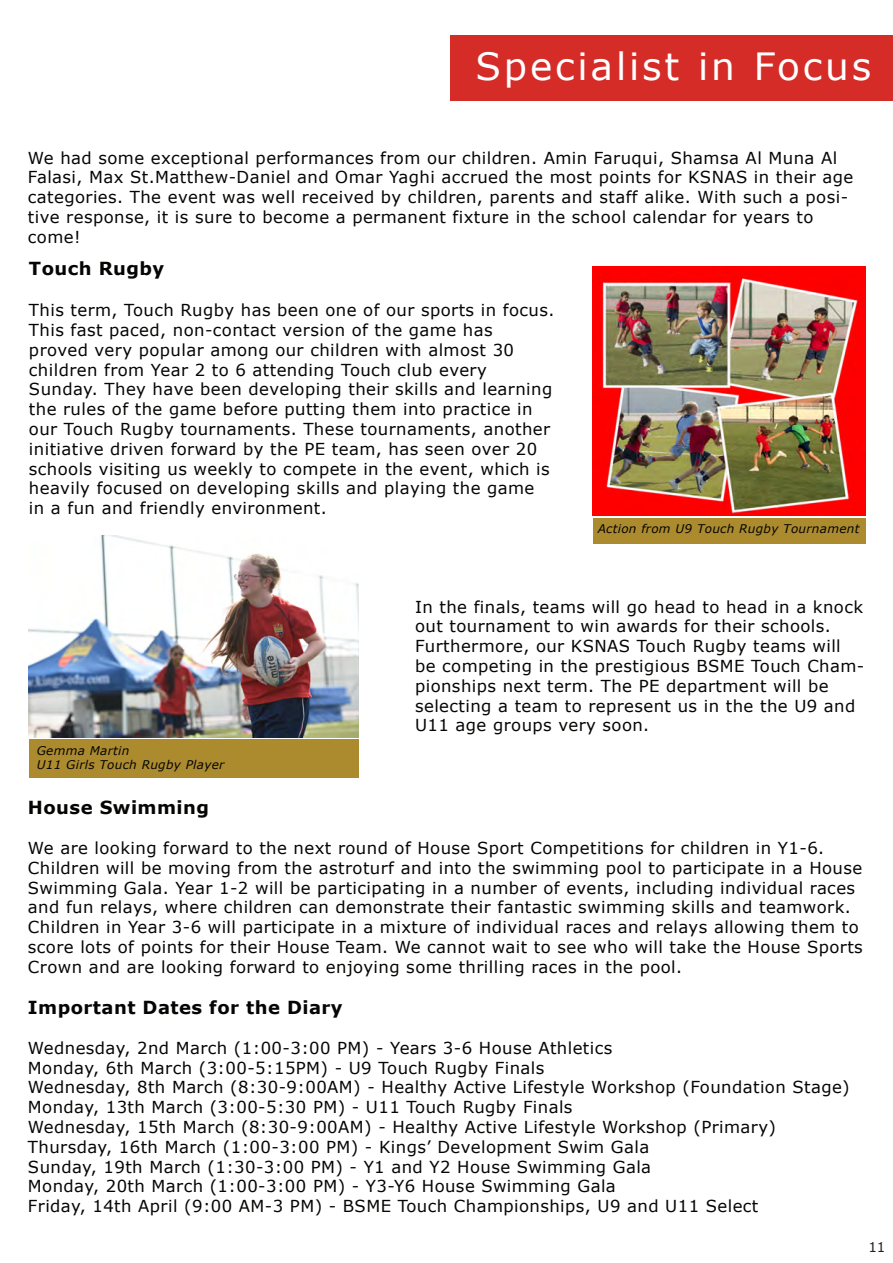
<style>
.page{position:relative;width:893px;height:1263px;background:#fff}
.page>*{position:absolute;margin:0;border:0;box-sizing:border-box;transform-origin:0 0}
.t1{font:37.5px "Verdana";letter-spacing:.075em;color:#fff}
.t2{font:700 18px "Verdana";letter-spacing:.025em;color:#050504}
.t3{font:16.5px/19.8px "Verdana";letter-spacing:.025em;color:#050504}
.t4{font:13.5px "Verdana";color:#231f20}
.t5{font:italic 12px/14.4px "Verdana";letter-spacing:.025em;color:#050504}
</style>
<div class="page">
<div style="left:450px;top:35px;width:443px;height:65px;background:#d62c27"></div>
<div style="left:29px;top:739px;width:329px;height:39px;background:#ac8b2f"></div>
<div style="left:593px;top:518px;width:272px;height:26px;background:#ac8b2f"></div>
<img style="left:29px;top:536px;width:329px;height:201px">
<img style="left:593px;top:267px;width:272px;height:249px">
<h1 class="t1" style="left:475px;top:41px;width:397px">Specialist in Focus</h1>
<p class="t3" style="left:28px;top:148px;width:827px">We had some exceptional performances from our children. Amin Faruqui, Shamsa Al Muna Al Falasi, Max St.Matthew-Daniel and Omar Yaghi accrued the most points for KSNAS in their age categories. The event was well received by children, parents and staff alike. With such a posi&shy;tive response, it is sure to become a permanent fixture in the school calendar for years to come!</p>
<p class="t2" style="left:29px;top:255px;width:137px">Touch Rugby</p>
<p class="t3" style="left:29px;top:300px;width:527px">This term, Touch Rugby has been one of our sports in focus.<br>This fast paced, non-contact version of the game has proved very popular among our children with almost 30 children from Year 2 to 6 attending Touch club every Sunday. They have been developing their skills and learning the rules of the game before putting them into practice in our Touch Rugby tournaments. These tournaments, another initiative driven forward by the PE team, has seen over 20 schools visiting us weekly to compete in the event, which is heavily focused on developing skills and playing the game<br>in a fun and friendly environment.</p>
<p class="t5" style="left:598px;top:522px;width:263px">Action from U9 Touch Rugby Tournament</p>
<p class="t5" style="left:37px;top:743px;width:189px">Gemma Martin<br>U11 Girls Touch Rugby Player</p>
<p class="t3" style="left:415px;top:596px;width:451px">In the finals, teams will go head to head in a knock out tournament to win awards for their schools.<br>Furthermore, our KSNAS Touch Rugby teams will be competing in the prestigious BSME Touch Cham&shy;pionships next term. The PE department will be selecting a team to represent us in the the U9 and U11 age groups very soon.</p>
<p class="t2" style="left:28px;top:795px;width:183px">House Swimming</p>
<p class="t3" style="left:28px;top:838px;width:836px">We are looking forward to the next round of House Sport Competitions for children in Y1-6.<br>Children will be moving from the astroturf and into the swimming pool to participate in a House Swimming Gala. Year 1-2 will be participating in a number of events, including individual races and fun relays, where children can demonstrate their fantastic swimming skills and teamwork.<br>Children in Year 3-6 will participate in a mixture of individual races and relays allowing them to score lots of points for their House Team. We cannot wait to see who will take the House Sports Crown and are looking forward to enjoying some thrilling races in the pool.</p>
<p class="t2" style="left:28px;top:995px;width:316px">Important Dates for the Diary</p>
<p class="t3" style="left:28px;top:1038px;width:823px">Wednesday, 2nd March (1:00-3:00 PM) - Years 3-6 House Athletics<br>Monday, 6th March (3:00-5:15PM) - U9 Touch Rugby Finals<br>Wednesday, 8th March (8:30-9:00AM) - Healthy Active Lifestyle Workshop (Foundation Stage)<br>Monday, 13th March (3:00-5:30 PM) - U11 Touch Rugby Finals<br>Wednesday, 15th March (8:30-9:00AM) - Healthy Active Lifestyle Workshop (Primary)<br>Thursday, 16th March (1:00-3:00 PM) - Kings’ Development Swim Gala<br>Sunday, 19th March (1:30-3:00 PM) - Y1 and Y2 House Swimming Gala<br>Monday, 20th March (1:00-3:00 PM) - Y3-Y6 House Swimming Gala<br>Friday, 14th April (9:00 AM-3 PM) - BSME Touch Championships, U9 and U11 Select</p>
<p class="t4" style="left:868px;top:1237px;width:19px">11</p>
</div>
